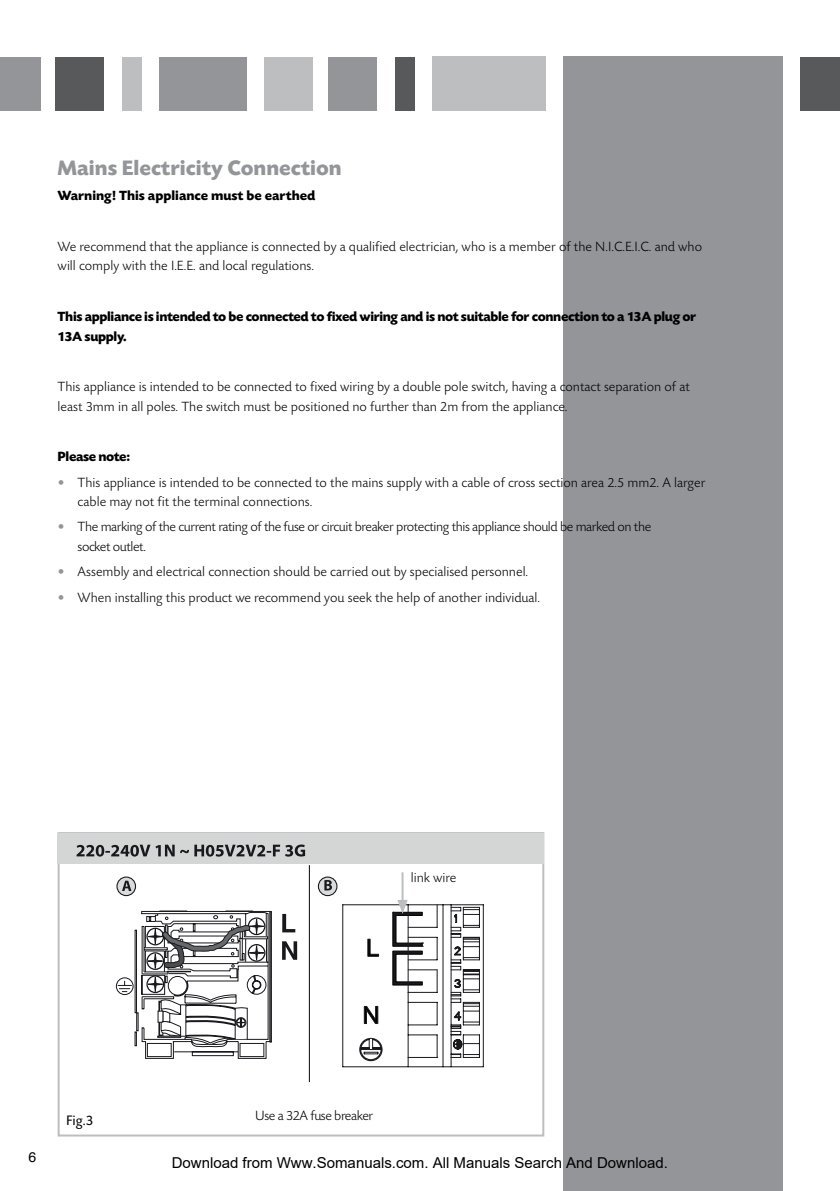
<style>
.page{position:relative;width:840px;height:1191px;background:#fff}
.page>*{position:absolute;margin:0;border:0;box-sizing:border-box;transform-origin:0 0}
.t1{font:700 22px "Today SB";color:#939598}
.t2{font:15px "Arial";color:#000}
.t3{font:14.4px "Today SB";color:#000}
.t4{font:300 14px/19.6px "Today SB";color:#000}
.t5{font:300 14px/19.6px "Today SB";letter-spacing:-.03em;color:#000}
.t6{font:700 14px/19.6px "Today SB";letter-spacing:-.025em;color:#000}
.t7{font:700 14px "Today SB";color:#000}
.t8{font:14px "Helvetica";color:#000}
.s1{font-weight:400;color:#939598}
</style>
<div class="page">
<div style="left:800px;top:57px;width:39px;height:53px;background:#58595b"></div>
<div style="left:563px;top:57px;width:219px;height:1134px;background:#939598"></div>
<div style="left:394px;top:57px;width:20px;height:53px;background:#58595b"></div>
<div style="left:328px;top:57px;width:48px;height:53px;background:#939598"></div>
<div style="left:264px;top:57px;width:48px;height:53px;background:#bcbec0"></div>
<div style="left:159px;top:57px;width:88px;height:53px;background:#939598"></div>
<div style="left:122px;top:57px;width:19px;height:53px;background:#bcbec0"></div>
<div style="left:56px;top:57px;width:48px;height:53px;background:#58595b"></div>
<div style="left:0;top:57px;width:40px;height:53px;background:#939598"></div>
<div style="left:432px;top:57px;width:113px;height:54px;background:#bcbec0"></div>
<div style="left:58px;top:832px;width:486px;height:304px;background:#fff;border:2px solid #bcbec0"></div>
<hr style="left:309px;top:865px;width:1px;height:217px;background:#19181c">
<svg style="left:117px;top:877px;width:18px;height:18px"></svg>
<div style="left:116px;top:876px;width:20px;height:20px;border:1px solid #19181c;border-radius:50%"></div>
<svg style="left:318px;top:877px;width:19px;height:18px"></svg>
<div style="left:318px;top:876px;width:19px;height:20px;border:1px solid #19181c;border-radius:50%"></div>
<div style="left:58px;top:833px;width:486px;height:31px;background:#d4d6d6"></div>
<svg style="left:122px;top:880px;width:9px;height:11px"></svg>
<svg style="left:324px;top:880px;width:8px;height:10px"></svg>
<svg style="left:76px;top:844px;width:229px;height:12px"></svg>
<svg style="left:282px;top:914px;width:13px;height:18px"></svg>
<svg style="left:282px;top:941px;width:15px;height:18px"></svg>
<svg style="left:116px;top:910px;width:156px;height:149px"></svg>
<hr style="left:401px;top:872px;width:2px;height:31px;background:#bcbec0">
<svg style="left:342px;top:900px;width:142px;height:167px"></svg>
<h1 class="t1" style="left:58px;top:156px;width:285px">Mains Electricity Connection</h1>
<p class="t7" style="left:58px;top:188px;width:259px">Warning! This appliance must be earthed</p>
<p class="t4" style="left:58px;top:237px;width:645px">We recommend that the appliance is connected by a qualified electrician, who is a member of the N.I.C.E.I.C. and who will comply with the I.E.E. and local regulations.</p>
<p class="t6" style="left:58px;top:307px;width:639px">This appliance is intended to be connected to fixed wiring and is not suitable for connection to a 13A plug or<br>13A supply.</p>
<p class="t4" style="left:58px;top:377px;width:633px">This appliance is intended to be connected to fixed wiring by a double pole switch, having a contact separation of at least 3mm in all poles. The switch must be positioned no further than 2m from the appliance.</p>
<p class="t6" style="left:58px;top:447px;width:74px">Please note:</p>
<p class="t4" style="left:78px;top:473px;width:629px;text-indent:-20px"><span class="s1">•</span> This appliance is intended to be connected to the mains supply with a cable of cross section area 2.5 mm2. A larger cable may not fit the terminal connections.</p>
<p class="t5" style="left:78px;top:517px;width:574px;text-indent:-20px"><span class="s1">•</span> The marking of the current rating of the fuse or circuit breaker protecting this appliance should be marked on the socket outlet.</p>
<p class="t4" style="left:58px;top:562px;width:472px"><span class="s1">•</span> Assembly and electrical connection should be carried out by specialised personnel.</p>
<p class="t4" style="left:58px;top:588px;width:483px"><span class="s1">•</span> When installing this product we recommend you seek the help of another individual.</p>
<p class="t4" style="left:410px;top:867px;width:47px">link wire</p>
<p class="t8" style="left:28px;top:1145px;width:9px">6</p>
<p class="t3" style="left:66px;top:1113px;width:29px">Fig.3</p>
<p class="t5" style="left:255px;top:1106px;width:119px">Use a 32A fuse breaker</p>
<p class="t2" style="left:172px;top:1154px;width:497px">Download from Www.Somanuals.com. All Manuals Search And Download.</p>
</div>
